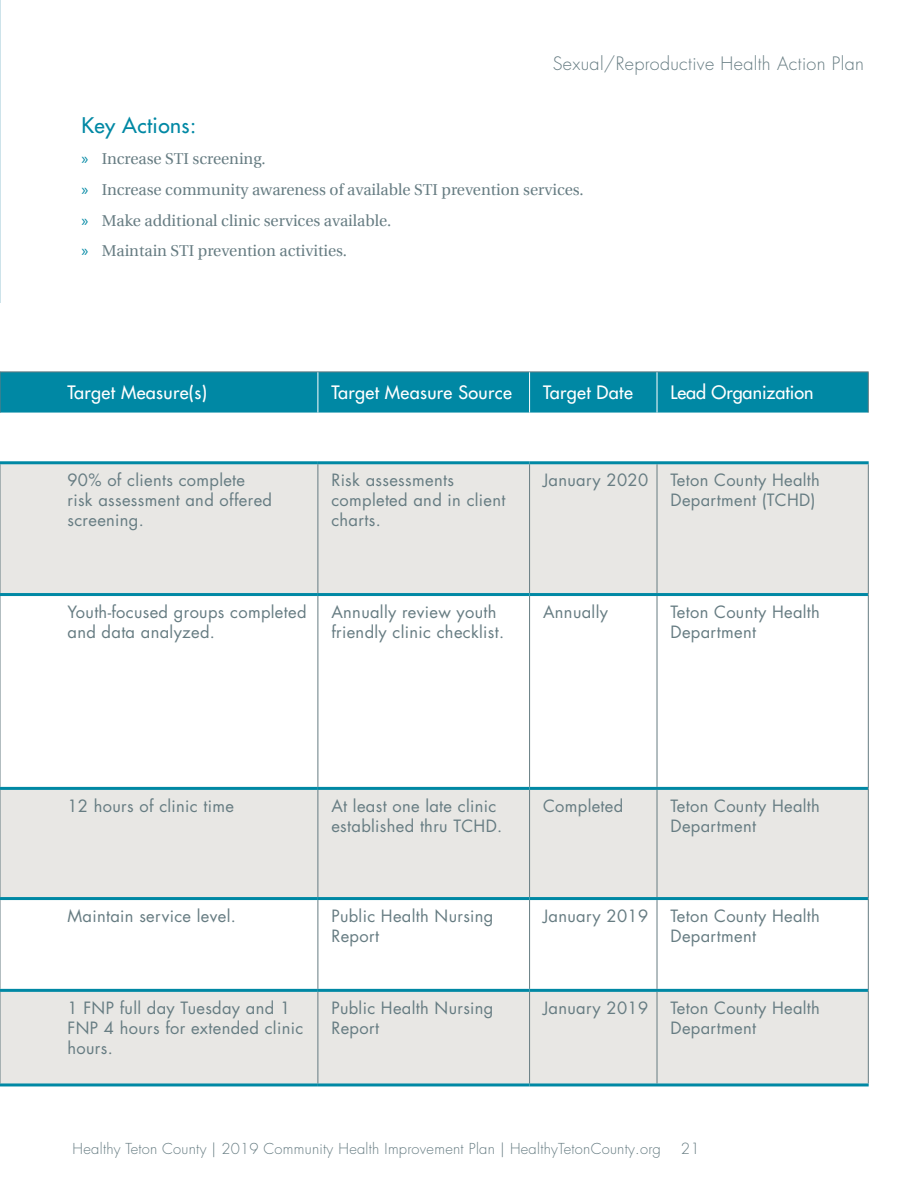
<style>
.page{position:relative;width:918px;height:1188px;background:#fff}
.page>*{position:absolute;margin:0;border:0;box-sizing:border-box;transform-origin:0 0}
.t1{font:21px "Futura";letter-spacing:.02em;color:#0088a4}
.t2{font:18px "Futura";letter-spacing:.02em;color:#fff}
.t3{font:300 18px "Futura LT Pro";letter-spacing:.02em;color:#667c82}
.t4{font:18px "Futura";color:#fff}
.t5{font:16.5px/19.8px "Futura";letter-spacing:.02em;color:#667c82}
.t6{font:15.75px/30.8px "Utopia";color:#667c82}
.t7{font:300 15px "Futura LT Pro";color:#667c82}
.t8{font:300 14.7px "Futura LT Pro";letter-spacing:.02em;color:#667c82}
.s1{font-family:"Myriad Pro";font-size:16.5px;color:#0088a4}
</style>
<div class="page">
<hr style="left:0;top:0;width:1px;height:302px;background:#cde3ea">
<svg style="left:1px;top:464px;width:867px;height:619px;fill:#e8e7e4"></svg>
<div style="left:1px;top:373px;width:867px;height:40px;background:#0088a4"></div>
<hr style="left:0;top:464px;width:1px;height:129px;background:#667c82">
<hr style="left:318px;top:464px;width:1px;height:129px;background:#667c82">
<hr style="left:529px;top:464px;width:1px;height:129px;background:#667c82">
<hr style="left:657px;top:464px;width:1px;height:129px;background:#667c82">
<hr style="left:868px;top:464px;width:1px;height:131px;background:#667c82">
<hr style="left:0;top:596px;width:1px;height:191px;background:#667c82">
<hr style="left:318px;top:596px;width:1px;height:191px;background:#667c82">
<hr style="left:529px;top:596px;width:1px;height:191px;background:#667c82">
<hr style="left:657px;top:596px;width:1px;height:191px;background:#667c82">
<hr style="left:868px;top:595px;width:1px;height:193px;background:#667c82">
<hr style="left:0;top:790px;width:1px;height:107px;background:#667c82">
<hr style="left:318px;top:790px;width:1px;height:107px;background:#667c82">
<hr style="left:529px;top:790px;width:1px;height:107px;background:#667c82">
<hr style="left:657px;top:790px;width:1px;height:107px;background:#667c82">
<hr style="left:868px;top:788px;width:1px;height:111px;background:#667c82">
<hr style="left:0;top:900px;width:1px;height:89px;background:#667c82">
<hr style="left:318px;top:900px;width:1px;height:89px;background:#667c82">
<hr style="left:529px;top:900px;width:1px;height:89px;background:#667c82">
<hr style="left:657px;top:900px;width:1px;height:89px;background:#667c82">
<hr style="left:868px;top:899px;width:1px;height:91px;background:#667c82">
<hr style="left:0;top:992px;width:1px;height:91px;background:#667c82">
<hr style="left:318px;top:992px;width:1px;height:91px;background:#667c82">
<hr style="left:529px;top:992px;width:1px;height:91px;background:#667c82">
<hr style="left:657px;top:992px;width:1px;height:91px;background:#667c82">
<hr style="left:868px;top:990px;width:1px;height:93px;background:#667c82">
<hr style="left:0;top:372px;width:318px;height:1px;background:#667c82">
<hr style="left:0;top:372px;width:1px;height:41px;background:#667c82">
<hr style="left:318px;top:372px;width:212px;height:1px;background:#667c82">
<hr style="left:530px;top:372px;width:127px;height:1px;background:#667c82">
<hr style="left:657px;top:372px;width:212px;height:1px;background:#667c82">
<hr style="left:868px;top:372px;width:1px;height:41px;background:#667c82">
<hr style="left:318px;top:372px;width:1px;height:41px;background:#fff">
<hr style="left:529px;top:372px;width:1px;height:41px;background:#fff">
<hr style="left:657px;top:372px;width:1px;height:41px;background:#fff">
<hr style="left:0;top:593px;width:318px;height:3px;background:#0088a4">
<hr style="left:318px;top:593px;width:212px;height:3px;background:#0088a4">
<hr style="left:530px;top:593px;width:127px;height:3px;background:#0088a4">
<hr style="left:657px;top:593px;width:211px;height:3px;background:#0088a4">
<hr style="left:0;top:787px;width:318px;height:3px;background:#0088a4">
<hr style="left:318px;top:787px;width:212px;height:3px;background:#0088a4">
<hr style="left:530px;top:787px;width:127px;height:3px;background:#0088a4">
<hr style="left:657px;top:787px;width:211px;height:3px;background:#0088a4">
<hr style="left:0;top:897px;width:318px;height:3px;background:#0088a4">
<hr style="left:318px;top:897px;width:212px;height:3px;background:#0088a4">
<hr style="left:530px;top:897px;width:127px;height:3px;background:#0088a4">
<hr style="left:657px;top:897px;width:211px;height:3px;background:#0088a4">
<hr style="left:0;top:989px;width:318px;height:3px;background:#0088a4">
<hr style="left:318px;top:989px;width:212px;height:3px;background:#0088a4">
<hr style="left:530px;top:989px;width:127px;height:3px;background:#0088a4">
<hr style="left:657px;top:989px;width:211px;height:3px;background:#0088a4">
<hr style="left:0;top:1083px;width:318px;height:3px;background:#0088a4">
<hr style="left:318px;top:1083px;width:212px;height:3px;background:#0088a4">
<hr style="left:530px;top:1083px;width:127px;height:3px;background:#0088a4">
<hr style="left:657px;top:1083px;width:212px;height:3px;background:#0088a4">
<hr style="left:0;top:461px;width:318px;height:3px;background:#0088a4">
<hr style="left:318px;top:461px;width:212px;height:3px;background:#0088a4">
<hr style="left:530px;top:461px;width:127px;height:3px;background:#0088a4">
<hr style="left:657px;top:461px;width:212px;height:3px;background:#0088a4">
<p class="t3" style="left:553px;top:51px;width:313px">Sexual/Reproductive Health Action Plan</p>
<p class="t1" style="left:82px;top:112px;width:116px">Key Actions:</p>
<p class="t6" style="left:82px;top:144px;width:504px"><span class="s1">»</span> Increase STI screening.<br><span class="s1">»</span> Increase community awareness of available STI prevention services. <span class="s1">»</span> Make additional clinic services available.<br><span class="s1">»</span> Maintain STI prevention activities.</p>
<p class="t2" style="left:68px;top:381px;width:141px">Target Measure(s)</p>
<p class="t2" style="left:331px;top:381px;width:182px">Target Measure Source</p>
<p class="t2" style="left:543px;top:381px;width:91px">Target Date</p>
<p class="t4" style="left:671px;top:381px;width:145px">Lead Organization</p>
<p class="t5" style="left:68px;top:471px;width:206px">90% of clients complete risk assessment and offered screening.</p>
<p class="t5" style="left:331px;top:471px;width:176px">Risk assessments completed and in client charts.</p>
<p class="t5" style="left:543px;top:471px;width:107px">January 2020</p>
<p class="t5" style="left:671px;top:471px;width:151px">Teton County Health<br>Department (TCHD)</p>
<p class="t5" style="left:68px;top:602px;width:241px">Youth-focused groups completed and data analyzed.</p>
<p class="t5" style="left:331px;top:602px;width:174px">Annually review youth friendly clinic checklist.</p>
<p class="t5" style="left:543px;top:602px;width:66px">Annually</p>
<p class="t5" style="left:671px;top:602px;width:151px">Teton County Health<br>Department</p>
<p class="t5" style="left:68px;top:796px;width:168px">12 hours of clinic time</p>
<p class="t5" style="left:331px;top:796px;width:172px">At least one late clinic established thru TCHD.</p>
<p class="t5" style="left:543px;top:796px;width:82px">Completed</p>
<p class="t5" style="left:671px;top:796px;width:151px">Teton County Health<br>Department</p>
<p class="t5" style="left:68px;top:906px;width:170px">Maintain service level.</p>
<p class="t5" style="left:331px;top:906px;width:164px">Public Health Nursing<br>Report</p>
<p class="t5" style="left:543px;top:906px;width:107px">January 2019</p>
<p class="t5" style="left:671px;top:906px;width:151px">Teton County Health<br>Department</p>
<p class="t5" style="left:68px;top:998px;width:237px">1 FNP full day Tuesday and 1<br>FNP 4 hours for extended clinic hours.</p>
<p class="t5" style="left:331px;top:998px;width:164px">Public Health Nursing<br>Report</p>
<p class="t5" style="left:543px;top:998px;width:107px">January 2019</p>
<p class="t5" style="left:671px;top:998px;width:151px">Teton County Health<br>Department</p>
<p class="t8" style="left:73px;top:1139px;width:590px">Healthy Teton County | 2019 Community Health Improvement Plan | HealthyTetonCounty.org</p>
<p class="t7" style="left:681px;top:1139px;width:20px">21</p>
</div>
